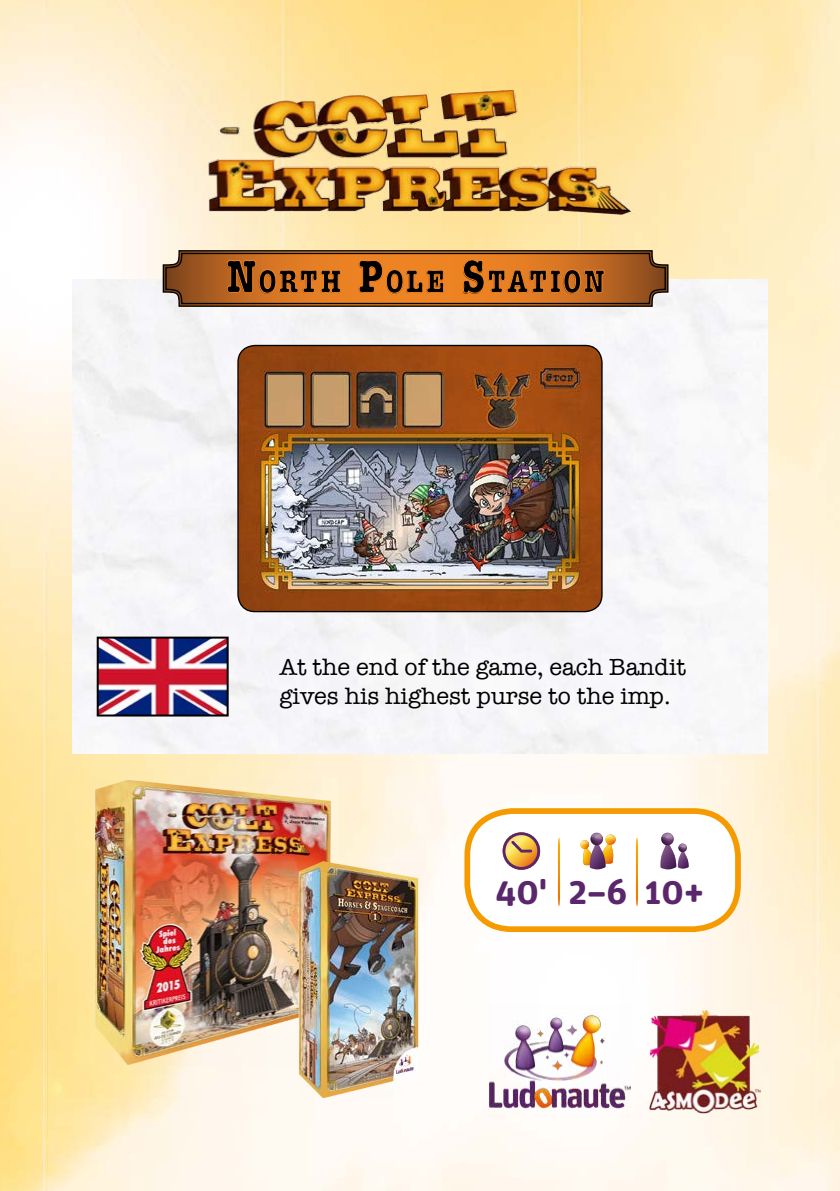
<style>
.page{position:relative;width:840px;height:1191px;background:#fff}
.page>*{position:absolute;margin:0;border:0;box-sizing:border-box;transform-origin:0 0}
.t1{font:700 35.4px "Unit Rounded OT";color:#5a276c}
.t2{font:700 condensed 33.6px "American Typewriter";letter-spacing:.055em;color:#000}
.t3{font:24px/28.8px "American Typewriter";color:#000}
.s1{font-size:48px}
</style>
<div class="page">
<img style="left:0;top:0;width:839px;height:1191px">
<div style="left:72px;top:279px;width:695px;height:474px;background:#f7f6f8"></div>
<img style="left:488px;top:1005px;width:142px;height:114px">
<img style="left:646px;top:1005px;width:114px;height:114px">
<img style="left:77px;top:769px;width:268px;height:306px">
<div style="left:467px;top:811px;width:270px;height:118px;background:#fff;border-radius:45px"></div>
<div style="left:464px;top:808px;width:276px;height:124px;border:6px solid #f59b00;border-radius:45px"></div>
<svg style="left:502px;top:832px;width:187px;height:74px"></svg>
<img style="left:280px;top:861px;width:156px;height:236px">
<img style="left:100px;top:639px;width:125px;height:74px">
<div style="left:97px;top:636px;width:131px;height:80px;border:2px solid #000"></div>
<img style="left:162px;top:0;width:506px;height:615px">
<svg style="left:163px;top:251px;width:504px;height:55px;background:#c36e25"></svg>
<h2 class="t2" style="left:226px;top:254px;width:378px"><span class="s1">N</span>ORTH <span class="s1">P</span>OLE <span class="s1">S</span>TATION</h2>
<p class="t3" style="left:279px;top:652px;width:408px">At the end of the game, each Bandit gives his highest purse to the imp.</p>
<h1 class="t1" style="left:494px;top:869px;width:211px">40' 2–6 10+</h1>
</div>
